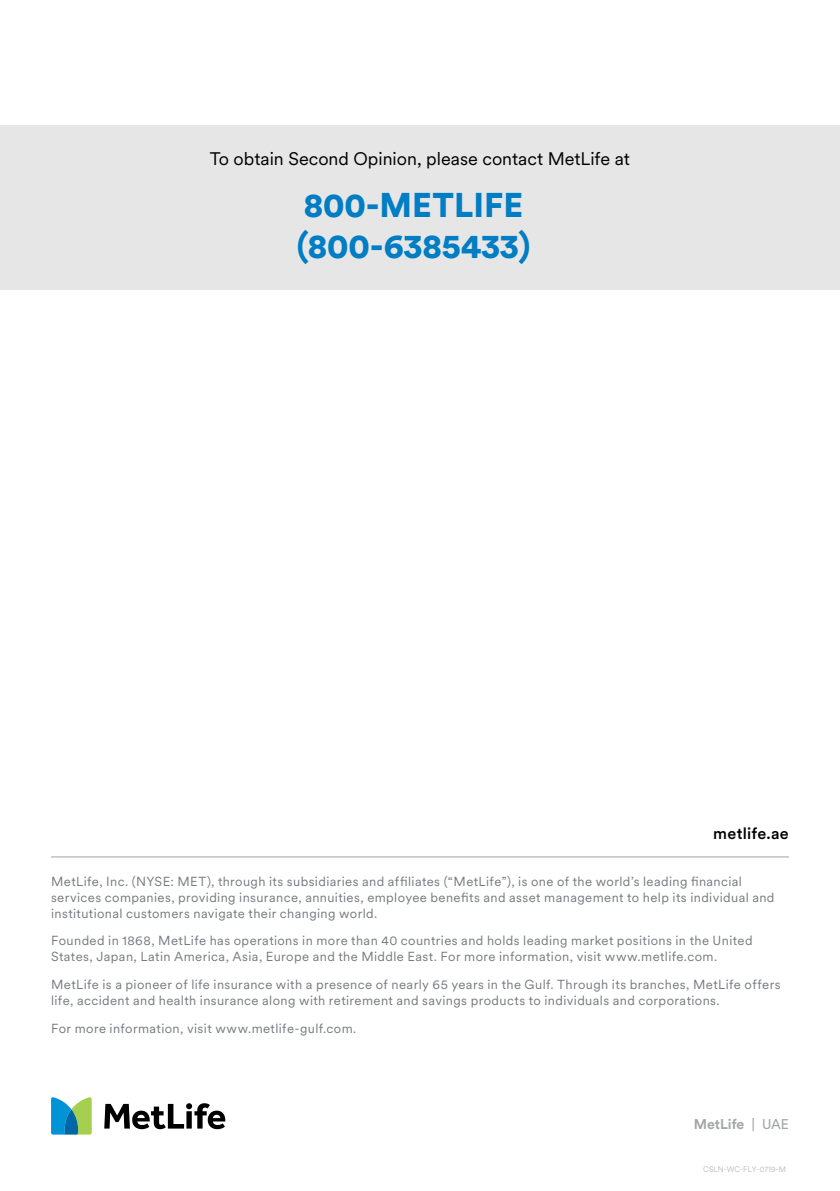
<style>
.page{position:relative;width:840px;height:1191px;background:#fff}
.page>*{position:absolute;margin:0;border:0;box-sizing:border-box;transform-origin:0 0}
.t1{font:900 34px/40.8px "Circular Pro";color:#007dc3}
.t2{font:18px "Met Life Circular";color:#000}
.t3{font:500 16px "Met Life Circular";letter-spacing:.015em;color:#000}
.t4{font:700 14px "Circular Pro";color:#a3a7a9}
.t5{font:13px/16px "Circular Test";letter-spacing:.03em;color:#787b81}
.t6{font:8px "Met Life Circular";color:#bcbec0;scale:.96 1}
.s1{font-weight:400}
</style>
<div class="page">
<div style="left:0;top:125px;width:839px;height:164px;background:#e6e6e7"></div>
<svg style="left:104px;top:1103px;width:121px;height:26px"></svg>
<svg style="left:51px;top:1097px;width:41px;height:37px;background:#5bafa3"></svg>
<hr style="left:51px;top:856px;width:737px;height:1px;background:#a3a7a9">
<h2 class="t2" style="left:210px;top:147px;width:421px">To obtain Second Opinion, please contact MetLife at</h2>
<h1 class="t1" style="left:296px;top:184px;width:235px">800-METLIFE (800-6385433)</h1>
<p class="t3" style="left:713px;top:822px;width:77px">metlife.ae</p>
<p class="t5" style="left:51px;top:874px;width:724px">MetLife, Inc. (NYSE: MET), through its subsidiaries and affiliates (“MetLife”), is one of the world’s leading financial services companies, providing insurance, annuities, employee benefits and asset management to help its individual and institutional customers navigate their changing world.</p>
<p class="t5" style="left:51px;top:933px;width:702px">Founded in 1868, MetLife has operations in more than 40 countries and holds leading market positions in the United<br>States, Japan, Latin America, Asia, Europe and the Middle East. For more information, visit www.metlife.com.</p>
<p class="t5" style="left:51px;top:977px;width:730px">MetLife is a pioneer of life insurance with a presence of nearly 65 years in the Gulf. Through its branches, MetLife offers life, accident and health insurance along with retirement and savings products to individuals and corporations.</p>
<p class="t5" style="left:51px;top:1021px;width:307px">For more information, visit www.metlife-gulf.com.</p>
<p class="t4" style="left:693px;top:1114px;width:97px">MetLife <span class="s1">| UAE</span></p>
<p class="t6" style="left:702px;top:1163px;width:88px">CSLN-WC-FLY-0719-M</p>
</div>
